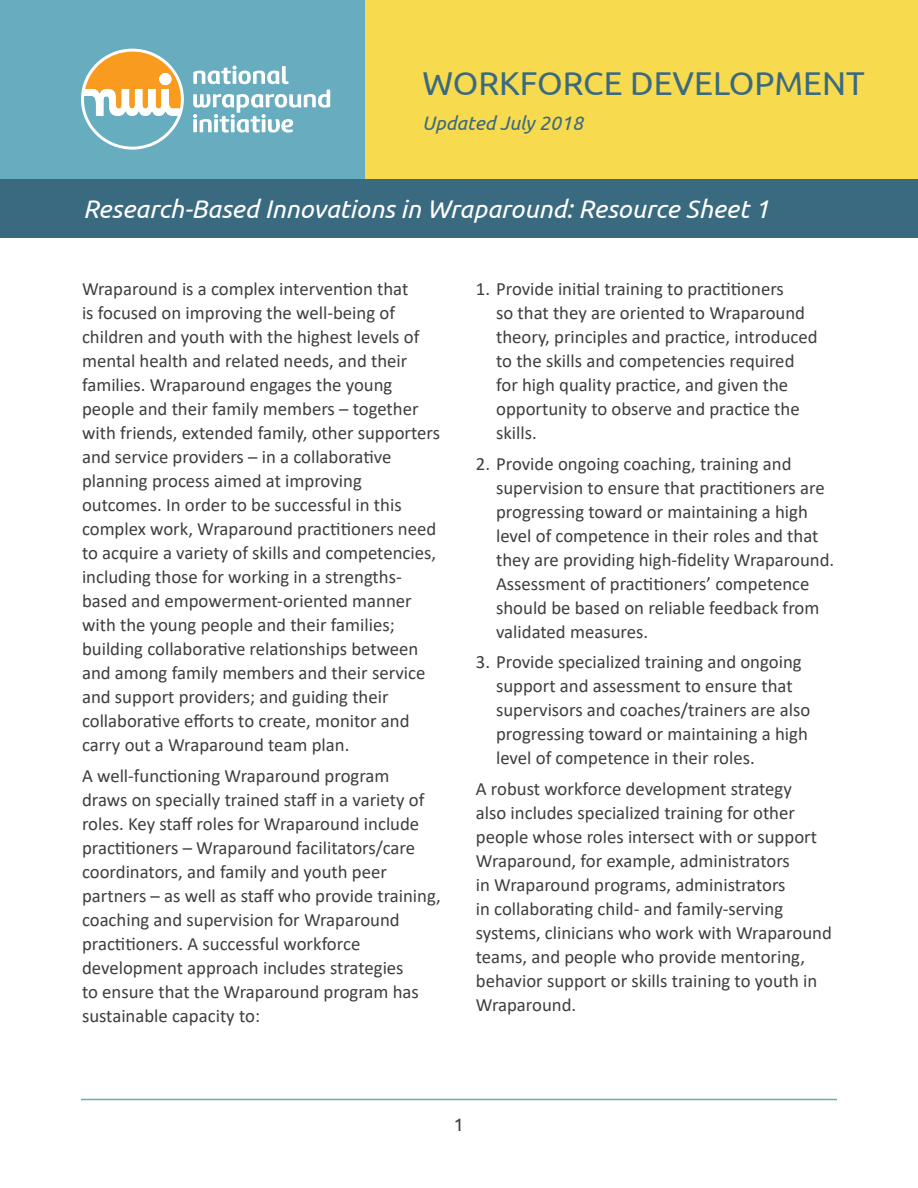
<style>
.page{position:relative;width:918px;height:1188px;background:#fff}
.page>*{position:absolute;margin:0;border:0;box-sizing:border-box;transform-origin:0 0}
.t1{font:33px "Ubuntu";color:#3a6a80}
.t2{font:italic 25.5px "Ubuntu";color:#fff}
.t3{font:italic 19.5px "Ubuntu";color:#3a6a80}
.t4{font:18.75px/24px "Calibri";color:#3e3e3f}
.t5{font:18px "Ubuntu";color:#3e3e3f}
</style>
<div class="page">
<div style="left:343px;top:0;width:575px;height:179px;background:#f8da4f"></div>
<div style="left:0;top:179px;width:918px;height:59px;background:#3a6a80"></div>
<div style="left:0;top:0;width:364px;height:179px;background:#68acc0"></div>
<svg style="left:81px;top:49px;width:103px;height:101px"></svg>
<svg style="left:84px;top:52px;width:97px;height:95px"></svg>
<div style="left:159px;top:73px;width:12px;height:12px;background:#fff;border-radius:50%"></div>
<svg style="left:193px;top:90px;width:137px;height:43px"></svg>
<svg style="left:193px;top:66px;width:96px;height:18px"></svg>
<hr style="left:81px;top:1099px;width:756px;height:1px;background:#68acc0">
<p class="t1" style="left:423px;top:63px;width:444px">WORKFORCE DEVELOPMENT</p>
<p class="t3" style="left:422px;top:111px;width:162px">Updated July 2018</p>
<p class="t2" style="left:83px;top:194px;width:688px">Research-Based Innovations in Wraparound: Resource Sheet 1</p>
<p class="t4" style="left:82px;top:276px;width:360px">Wraparound is a complex intervention that<br>is focused on improving the well-being of children and youth with the highest levels of mental health and related needs, and their families. Wraparound engages the young people and their family members – together with friends, extended family, other supporters and service providers – in a collaborative planning process aimed at improving outcomes. In order to be successful in this complex work, Wraparound practitioners need to acquire a variety of skills and competencies, including those for working in a strengths&shy;based and empowerment-oriented manner with the young people and their families; building collaborative relationships between and among family members and their service and support providers; and guiding their collaborative efforts to create, monitor and carry out a Wraparound team plan.</p>
<p class="t4" style="left:82px;top:763px;width:360px">A well-functioning Wraparound program<br>draws on specially trained staff in a variety of roles. Key staff roles for Wraparound include practitioners – Wraparound facilitators/care coordinators, and family and youth peer partners – as well as staff who provide training, coaching and supervision for Wraparound practitioners. A successful workforce development approach includes strategies<br>to ensure that the Wraparound program has sustainable capacity to:</p>
<p class="t4" style="left:496px;top:276px;width:323px;text-indent:-20px">1. Provide initial training to practitioners<br>so that they are oriented to Wraparound theory, principles and practice, introduced to the skills and competencies required for high quality practice, and given the opportunity to observe and practice the skills.</p>
<p class="t4" style="left:496px;top:451px;width:340px;text-indent:-20px">2. Provide ongoing coaching, training and supervision to ensure that practitioners are progressing toward or maintaining a high level of competence in their roles and that they are providing high-fidelity Wraparound.<br>Assessment of practitioners’ competence should be based on reliable feedback from validated measures.</p>
<p class="t4" style="left:496px;top:650px;width:316px;text-indent:-20px">3. Provide specialized training and ongoing support and assessment to ensure that supervisors and coaches/trainers are also progressing toward or maintaining a high level of competence in their roles.</p>
<p class="t4" style="left:476px;top:776px;width:358px">A robust workforce development strategy<br>also includes specialized training for other people whose roles intersect with or support Wraparound, for example, administrators<br>in Wraparound programs, administrators<br>in collaborating child- and family-serving systems, clinicians who work with Wraparound teams, and people who provide mentoring, behavior support or skills training to youth in Wraparound.</p>
<p class="t5" style="left:454px;top:1113px;width:12px">1</p>
</div>
